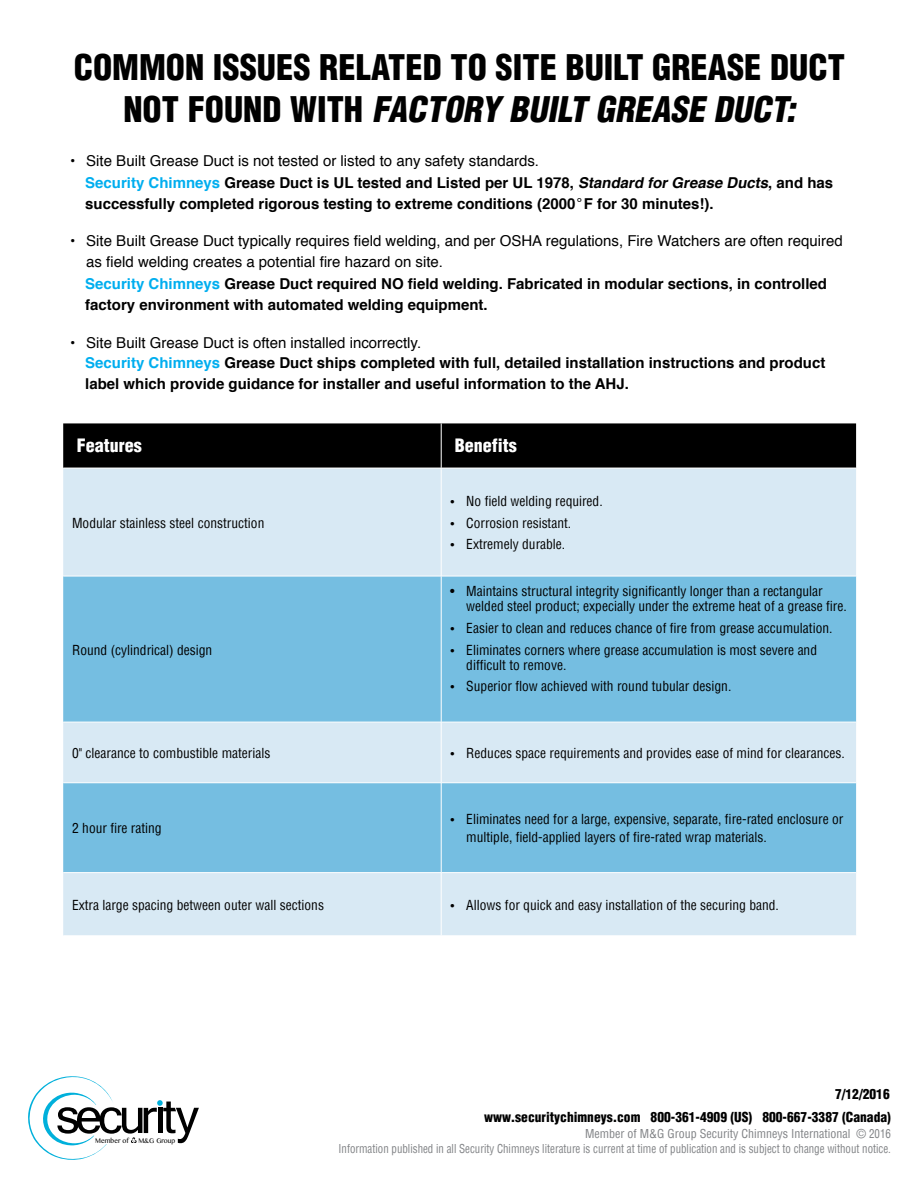
<style>
.page{position:relative;width:918px;height:1188px;background:#fff}
.page>*{position:absolute;margin:0;border:0;box-sizing:border-box;transform-origin:0 0}
.t1{font:900 condensed 34.5px/42px "Helvetica";color:#000;text-align:center}
.t2{font:900 condensed 18px "Helvetica";color:#fff}
.t3{font:700 15px/21.3px "Helvetica";color:#000}
.t4{font:15px/21.3px "Helvetica";color:#000}
.t5{font:condensed 13.5px/15px "Helvetica";color:#000}
.t6{font:900 condensed 13.5px "Helvetica";color:#000}
.t7{font:condensed 12px/15px "Helvetica";color:#808285;text-align:right}
.t8{font:6.75px "Oriya MN";letter-spacing:.005em;color:#000;scale:.92 1}
.s1{font-style:italic}
.s2{font-weight:400}
.s3{color:#00aeef}
.s4{font-family:"Arial";font-weight:400}
.s5{font-weight:700;color:#00aeef}
.s6{font-weight:700}
.s7{font-family:"Myriad Pro";font-stretch:normal;font-size:16.5px}
</style>
<div class="page">
<div style="left:63px;top:423px;width:793px;height:45px;background:#000"></div>
<div style="left:63px;top:469px;width:793px;height:467px;background:#d8e9f4"></div>
<svg style="left:63px;top:577px;width:793px;height:295px;background:#89c6e4"></svg>
<hr style="left:441px;top:423px;width:1px;height:45px;background:#fff">
<hr style="left:441px;top:468px;width:1px;height:108px;background:#fff">
<hr style="left:63px;top:576px;width:378px;height:1px;background:#fff">
<hr style="left:441px;top:576px;width:415px;height:1px;background:#fff">
<hr style="left:441px;top:576px;width:1px;height:146px;background:#fff">
<hr style="left:63px;top:722px;width:378px;height:1px;background:#fff">
<hr style="left:441px;top:722px;width:415px;height:1px;background:#fff">
<hr style="left:441px;top:722px;width:1px;height:61px;background:#fff">
<hr style="left:63px;top:783px;width:378px;height:1px;background:#fff">
<hr style="left:441px;top:783px;width:415px;height:1px;background:#fff">
<hr style="left:441px;top:783px;width:1px;height:89px;background:#fff">
<hr style="left:63px;top:872px;width:378px;height:1px;background:#fff">
<hr style="left:441px;top:872px;width:415px;height:1px;background:#fff">
<hr style="left:441px;top:873px;width:1px;height:63px;background:#fff">
<svg style="left:28px;top:1076px;width:171px;height:84px"></svg>
<h1 class="t1" style="left:74px;top:46px;width:773px">COMMON ISSUES RELATED TO SITE BUILT GREASE DUCT<br>N O T F O U N D W I T H <span class="s1">FACTORY BUILT GREASE DUCT:</span></h1>
<p class="t3" style="left:85px;top:151px;width:750px;text-indent:-15px"><span class="s2">• Site Built Grease Duct is not tested or listed to any safety standards.<br></span><span class="s3">Security Chimneys</span> Grease Duct is UL tested and Listed per UL 1978, <span class="s1">Standard forGrease Ducts</span>, and has successfully completed rigorous testing to extreme conditions (2000 <span class="s4">°</span> F for 30 minutes!).</p>
<p class="t4" style="left:85px;top:230px;width:759px;text-indent:-15px">• Site Built Grease Duct typically requires field welding, and per OSHA regulations, Fire Watchers are often required as field welding creates a potential fire hazard on site.<br><span class="s5">Security Chimneys</span> <span class="s6">Grease Duct required NO field welding. Fabricated in modular sections, in controlled factory environment with automated welding equipment.</span></p>
<p class="t3" style="left:85px;top:332px;width:742px;line-height:20.7px;text-indent:-15px"><span class="s2">• Site Built Grease Duct is often installed incorrectly.<br></span><span class="s3">Security Chimneys</span> Grease Duct ships completed with full, detailed installation instructions and product label which provide guidance for installer and useful information to the AHJ.</p>
<h2 class="t2" style="left:77px;top:434px;width:66px">Features</h2>
<h2 class="t2" style="left:455px;top:434px;width:63px">Benefits</h2>
<p class="t5" style="left:72px;top:515px;width:194px">Modular stainless steel construction</p>
<p class="t5" style="left:72px;top:642px;width:142px">Round (cylindrical) design</p>
<p class="t5" style="left:450px;top:493px;width:154px"><span class="s7">•</span> No field welding required.</p>
<p class="t5" style="left:450px;top:515px;width:123px"><span class="s7">•</span> Corrosion resistant.</p>
<p class="t5" style="left:450px;top:537px;width:117px"><span class="s7">•</span> Extremely durable.</p>
<p class="t5" style="left:466px;top:584px;width:382px;text-indent:-16px">• Maintains structural integrity significantly longer than a rectangular welded steel product; expecially under the extreme heat of a grease fire.</p>
<p class="t5" style="left:450px;top:620px;width:384px"><span class="s7">•</span> Easier to clean and reduces chance of fire from grease accumulation.</p>
<p class="t5" style="left:466px;top:642px;width:352px;text-indent:-16px"><span class="s7">•</span> Eliminates corners where grease accumulation is most severe and difficult to remove.</p>
<p class="t5" style="left:450px;top:679px;width:283px"><span class="s7">•</span> Superior flow achieved with round tubular design.</p>
<p class="t5" style="left:72px;top:745px;width:200px">0" clearance to combustible materials</p>
<p class="t5" style="left:450px;top:745px;width:396px"><span class="s7">•</span> Reduces space requirements and provides ease of mind for clearances.</p>
<p class="t5" style="left:72px;top:821px;width:91px">2 hour fire rating</p>
<p class="t5" style="left:466px;top:810px;width:379px;line-height:18px;text-indent:-16px"><span class="s7">•</span> Eliminates need for a large, expensive, separate, fire-rated enclosure or multiple, field-applied layers of fire-rated wrap materials.</p>
<p class="t5" style="left:72px;top:897px;width:253px">Extra large spacing between outer wall sections</p>
<p class="t5" style="left:450px;top:897px;width:330px"><span class="s7">•</span> Allows for quick and easy installation of the securing band.</p>
<p class="t6" style="left:835px;top:1086px;width:56px">7/12/2016</p>
<p class="t8" style="left:95px;top:1137px;width:38px">Member of</p>
<p class="t8" style="left:138px;top:1137px;width:42px">M&amp;G Group</p>
<p class="t6" style="left:484px;top:1108px;width:408px">www.securitychimneys.com 800-361-4909 (US) 800-667-3387 (Canada)</p>
<p class="t7" style="left:339px;top:1126px;width:554px">Member of M&amp;G Group Security Chimneys International © 2016<br>Information published in all Security Chimneys literature is current at time of publication and is subject to change without notice.</p>
</div>
